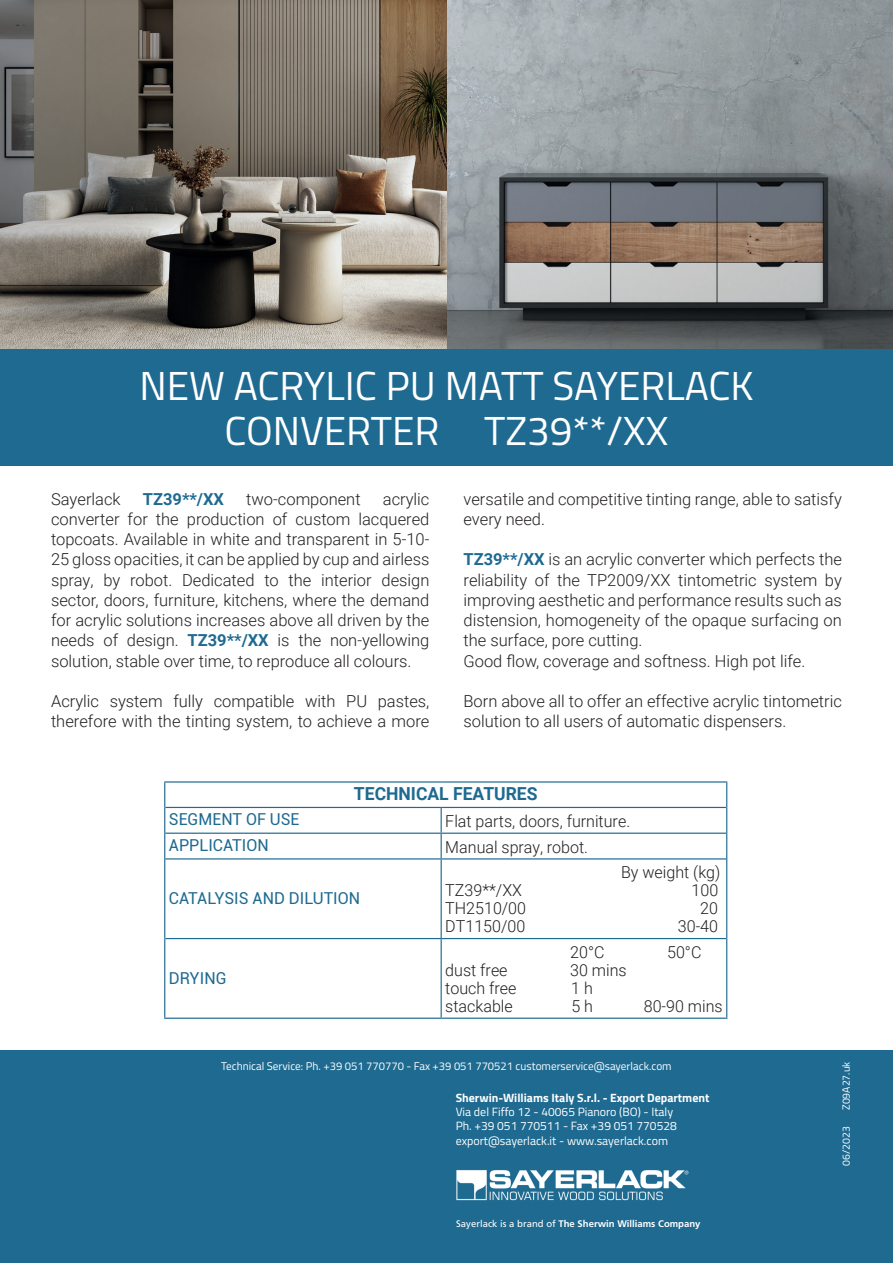
<style>
.page{position:relative;width:893px;height:1263px;background:#fff}
.page>*{position:absolute;margin:0;border:0;box-sizing:border-box;transform-origin:0 0}
.t1{font:40.5px/45px "Titillium";color:#fff;text-align:center}
.t2{font:700 18px "Roboto";color:#1e6a91}
.t3{font:300 16.5px/20.2px "Roboto";color:#231f20}
.t4{font:16.5px "Roboto";color:#1e6a91}
.t5{font:700 16.5px "Roboto";color:#1e6a91}
.t6{font:12px/14.4px "Titillium";color:#fff}
.t7{font:700 12px "Titillium";color:#fff}
.t8{font:11.25px "Titillium";color:#fff}
.t9{font:10.5px "Titillium";color:#fff}
.t10{font:700 9.6px "Frutiger LT Std";color:#fff}
.s1{font-weight:700;color:#1e6a91}
.s2{font-weight:400}
</style>
<div class="page">
<div style="left:0;top:1050px;width:893px;height:213px;background:#1e6a91"></div>
<div style="left:0;top:349px;width:893px;height:116px;background:#1e6a91"></div>
<img style="left:0;top:0;width:893px;height:349px">
<hr style="left:164px;top:781px;width:277px;height:1px;background:#1e6a91">
<hr style="left:441px;top:781px;width:286px;height:1px;background:#1e6a91">
<hr style="left:165px;top:807px;width:276px;height:1px;background:#1e6a91">
<hr style="left:441px;top:807px;width:285px;height:1px;background:#1e6a91">
<hr style="left:165px;top:832px;width:276px;height:2px;background:#1e6a91">
<hr style="left:441px;top:832px;width:285px;height:2px;background:#1e6a91">
<hr style="left:165px;top:858px;width:276px;height:1px;background:#1e6a91">
<hr style="left:441px;top:858px;width:285px;height:1px;background:#1e6a91">
<hr style="left:165px;top:938px;width:276px;height:1px;background:#1e6a91">
<hr style="left:441px;top:938px;width:285px;height:1px;background:#1e6a91">
<hr style="left:164px;top:1017px;width:277px;height:2px;background:#1e6a91">
<hr style="left:441px;top:1017px;width:286px;height:2px;background:#1e6a91">
<svg style="left:164px;top:782px;width:1px;height:77px"></svg>
<svg style="left:441px;top:808px;width:1px;height:50px"></svg>
<svg style="left:726px;top:782px;width:1px;height:77px"></svg>
<hr style="left:164px;top:859px;width:1px;height:79px;background:#1e6a91">
<hr style="left:441px;top:859px;width:1px;height:79px;background:#1e6a91">
<hr style="left:726px;top:859px;width:1px;height:79px;background:#1e6a91">
<hr style="left:164px;top:938px;width:1px;height:79px;background:#1e6a91">
<hr style="left:441px;top:939px;width:1px;height:78px;background:#1e6a91">
<hr style="left:726px;top:938px;width:1px;height:79px;background:#1e6a91">
<img style="left:456px;top:1170px;width:233px;height:30px">
<h1 class="t1" style="left:139px;top:361px;width:616px">NEW ACRYLIC PU MATT SAYERLACK<br>CONVERTER TZ39**/XX</h1>
<p class="t3" style="left:51px;top:488px;width:380px;text-align:justify;text-indent:332px">acrylic converter for the production of custom lacquered topcoats. Available in white and transparent in 5-10- 25 gloss opacities, it can be applied by cup and airless spray, by robot. Dedicated to the interior design sector, doors, furniture, kitchens, where the demand for acrylic solutions increases above all driven by the needs of design. <span class="s1">TZ39**/XX</span> is the non-yellowing solution, stable over time, to reproduce all colours.</p>
<p class="t3" style="left:51px;top:690px;width:380px">Acrylic system fully compatible with PU pastes, therefore with the tinting system, to achieve a more</p>
<p class="t3" style="left:51px;top:488px;width:71px">Sayerlack</p>
<p class="t5" style="left:143px;top:487px;width:83px">TZ39**/XX</p>
<p class="t3" style="left:246px;top:488px;width:116px">two-component</p>
<p class="t3" style="left:463px;top:488px;width:380px">versatile and competitive tinting range, able to satisfy every need.</p>
<p class="t3" style="left:463px;top:549px;width:380px"><span class="s1">TZ39**/XX</span> is an acrylic converter which perfects the reliability of the TP2009/XX tintometric system by improving aesthetic and performance results such as distension, homogeneity of the opaque surfacing on the surface, pore cutting.<br>Good flow, coverage and softness. High pot life.</p>
<p class="t3" style="left:463px;top:690px;width:380px">Born above all to offer an effective acrylic tintometric solution to all users of automatic dispensers.</p>
<p class="t2" style="left:354px;top:781px;width:185px">TECHNICAL FEATURES</p>
<p class="t4" style="left:169px;top:808px;width:132px">SEGMENT OF USE</p>
<p class="t3" style="left:445px;top:810px;width:186px">Flat parts, doors, furniture.</p>
<p class="t4" style="left:169px;top:834px;width:101px">APPLICATION</p>
<p class="t3" style="left:445px;top:836px;width:144px">Manual spray, robot.</p>
<p class="t4" style="left:169px;top:886px;width:193px">CATALYSIS AND DILUTION</p>
<p class="t3" style="left:621px;top:862px;width:101px">By weight (kg)</p>
<p class="t3" style="left:445px;top:880px;width:78px">TZ39**/XX</p>
<p class="t3" style="left:692px;top:880px;width:28px">100</p>
<p class="t3" style="left:445px;top:898px;width:82px">TH2510/00</p>
<p class="t3" style="left:700px;top:898px;width:19px">20</p>
<p class="t3" style="left:445px;top:915px;width:81px">DT1150/00</p>
<p class="t3" style="left:678px;top:915px;width:42px">30-40</p>
<p class="t4" style="left:169px;top:966px;width:59px">DRYING</p>
<p class="t3" style="left:570px;top:941px;width:36px">20°C</p>
<p class="t3" style="left:667px;top:941px;width:36px">50°C</p>
<p class="t3" style="left:445px;top:959px;width:64px">dust free</p>
<p class="t3" style="left:570px;top:959px;width:58px">30 mins</p>
<p class="t3" style="left:445px;top:977px;width:73px">touch free</p>
<p class="t3" style="left:571px;top:977px;width:23px">1 h</p>
<p class="t3" style="left:445px;top:995px;width:69px">stackable</p>
<p class="t3" style="left:571px;top:995px;width:23px">5 h</p>
<p class="t3" style="left:644px;top:995px;width:80px">80-90 mins</p>
<p class="t8" style="left:221px;top:1057px;width:452px">Technical Service: Ph. +39 051 770770 - Fax +39 051 770521 customerservice@sayerlack.com</p>
<p class="t7" style="left:456px;top:1088px;width:255px">Sherwin-Williams Italy S.r.l. - Export Department</p>
<p class="t6" style="left:456px;top:1104px;width:223px">Via del Fiffo 12 - 40065 Pianoro (BO) - Italy<br>Ph. +39 051 770511 - Fax +39 051 770528 export@sayerlack.it - www.sayerlack.com</p>
<p class="t10" style="left:456px;top:1217px;width:246px"><span class="s2">Sayerlack is a brand of</span> The Sherwin Williams Company</p>
<p class="t9" style="left:838px;top:1110px;width:50px;rotate:-90deg">Z09A27.uk</p>
<p class="t9" style="left:838px;top:1166px;width:41px;rotate:-90deg">06/2023</p>
</div>
